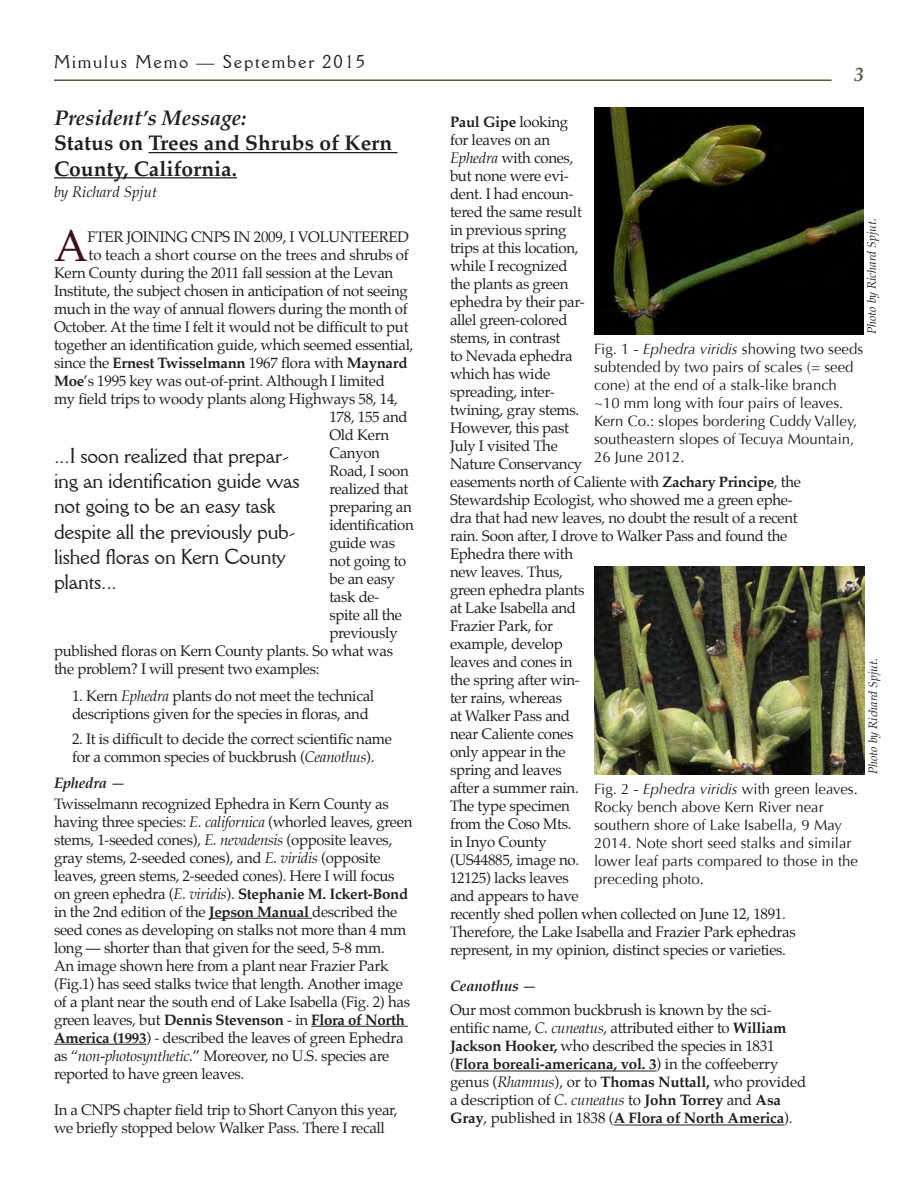
<style>
.page{position:relative;width:918px;height:1188px;background:#fff}
.page>*{position:absolute;margin:0;border:0;box-sizing:border-box;transform-origin:0 0}
.t1{font:43.5px "Palatino";color:#3b1121}
.Pull_Quotes{font:21px/25.2px "Della Robbia BT";letter-spacing:-.01em;color:#231f20}
.Article_Heading_2{font:700 21px/25.2px "Palatino";color:#231f20}
.Article_Heading_1{font:italic 700 21px "Palatino";color:#231f20}
.Event_-_Month{font:italic 700 19.5px "Palatino";color:#4f6137}
.Event_-_Month-2{font:18px "Della Robbia BT";letter-spacing:.1em;color:#231f20}
.t2{font:15px/18px "Palatino";letter-spacing:-.02em;color:#231f20}
.photo_caption{font:15px/18px "Optima";color:#231f20}
.t3{font:700 15px "Palatino";letter-spacing:-.02em;color:#231f20}
.t4{font:15px "Palatino";color:#231f20}
.t5{font:italic 700 15px "Palatino";letter-spacing:-.02em;color:#231f20}
.Article_-_author{font:italic 15px "Palatino";color:#231f20}
.photo_attribution{font:italic 12px "Palatino";color:#231f20}
.photo_caption-2{font:italic 12px "Palatino";color:#231f20}
.s1{font-weight:400}
.s2{font-weight:700}
.s3{font-style:italic}
</style>
<div class="page">
<hr style="left:54px;top:80px;width:778px;height:1px;background:#4f6137">
<hr style="left:148px;top:152px;width:250px;height:1px;background:#231f20">
<hr style="left:54px;top:177px;width:183px;height:1px;background:#231f20">
<hr style="left:209px;top:918px;width:103px;height:1px;background:#231f20">
<hr style="left:311px;top:1026px;width:97px;height:1px;background:#231f20">
<hr style="left:54px;top:1044px;width:92px;height:1px;background:#231f20">
<hr style="left:455px;top:1071px;width:201px;height:1px;background:#231f20">
<hr style="left:614px;top:1125px;width:170px;height:1px;background:#231f20">
<img style="left:594px;top:108px;width:270px;height:226px">
<img style="left:594px;top:566px;width:270px;height:208px">
<p class="Event_-_Month-2" style="left:54px;top:50px;width:313px">Mimulus Memo — September 2015</p>
<p class="Article_Heading_1" style="left:54px;top:101px;width:194px">President’s Message:</p>
<p class="Article_Heading_2" style="left:54px;top:130px;width:340px">Status on Trees and Shrubs of Kern<br>County, California.</p>
<p class="Article_-_author" style="left:54px;top:180px;width:105px">by Richard Spjut</p>
<p class="t1" style="left:54px;top:210px;width:35px">A</p>
<p class="t2" style="left:88px;top:228px;width:323px">FTER JOINING CNPS IN 2009, I VOLUNTEERED</p>
<p class="t4" style="left:88px;top:242px;width:322px">to teach a short course on the trees and shrubs of</p>
<p class="t2" style="left:54px;top:264px;width:341px">Kern County during the 2011 fall session at the Levan</p>
<p class="t2" style="left:54px;top:282px;width:355px">Institute, the subject chosen in anticipation of not seeing</p>
<p class="t2" style="left:54px;top:300px;width:355px">much in the way of annual flowers during the month of</p>
<p class="t2" style="left:54px;top:318px;width:356px">October. At the time I felt it would not be difficult to put</p>
<p class="t2" style="left:54px;top:336px;width:361px">together an identification guide, which seemed essential,</p>
<p class="t3" style="left:54px;top:350px;width:355px"><span class="s1">since the</span> Ernest Twisselmann <span class="s1">1967 flora with</span> Maynard</p>
<p class="t2" style="left:54px;top:372px;width:332px"><span class="s2">Moe</span>’s 1995 key was out-of-print. Although I limited</p>
<p class="t2" style="left:54px;top:390px;width:345px">my field trips to woody plants along Highways 58, 14,</p>
<p class="t2" style="left:329px;top:408px;width:80px">178, 155 and</p>
<p class="t2" style="left:329px;top:426px;width:61px">Old Kern</p>
<p class="t2" style="left:329px;top:444px;width:52px">Canyon</p>
<p class="t2" style="left:329px;top:462px;width:81px">Road, I soon</p>
<p class="t2" style="left:329px;top:480px;width:81px">realized that</p>
<p class="t2" style="left:329px;top:498px;width:84px">preparing an</p>
<p class="t2" style="left:329px;top:516px;width:86px">identification</p>
<p class="t2" style="left:329px;top:534px;width:67px">guide was</p>
<p class="t2" style="left:329px;top:552px;width:79px">not going to</p>
<p class="t2" style="left:329px;top:570px;width:67px">be an easy</p>
<p class="t2" style="left:329px;top:588px;width:52px">task de-</p>
<p class="t2" style="left:329px;top:606px;width:74px">spite all the</p>
<p class="t2" style="left:329px;top:624px;width:70px">previously</p>
<p class="t2" style="left:54px;top:642px;width:341px">published floras on Kern County plants. So what was</p>
<p class="t2" style="left:54px;top:660px;width:267px">the problem? I will present two examples:</p>
<p class="t2" style="left:72px;top:687px;width:304px">1. Kern <span class="s3">Ephedra</span> plants do not meet the technical descriptions given for the species in floras, and</p>
<p class="t2" style="left:72px;top:730px;width:322px">2. It is difficult to decide the correct scientific name for a common species of buckbrush (<span class="s3">Ceanothus</span>).</p>
<p class="t5" style="left:54px;top:771px;width:73px">Ephedra —</p>
<p class="t2" style="left:54px;top:795px;width:360px">Twisselmann recognized Ephedra in Kern County as having three species: <span class="s3">E. californica</span> (whorled leaves, green stems, 1-seeded cones), <span class="s3">E. nevadensis</span> (opposite leaves, gray stems, 2-seeded cones), and <span class="s3">E. viridis</span> (opposite leaves, green stems, 2-seeded cones). Here I will focus on green ephedra (<span class="s3">E. viridis</span>). <span class="s2">Stephanie M. Ickert-Bond </span>in the 2nd edition of the <span class="s2">Jepson Manual</span> described the seed cones as developing on stalks not more than 4 mm long — shorter than that given for the seed, 5-8 mm.<br>An image shown here from a plant near Frazier Park (Fig.1) has seed stalks twice that length. Another image of a plant near the south end of Lake Isabella (Fig. 2) has green leaves, but <span class="s2">Dennis Stevenson</span> - in <span class="s2">Flora of North America (1993</span>) - described the leaves of green Ephedra as “<span class="s3">non-photosynthetic.</span>” Moreover, no U.S. species are reported to have green leaves.</p>
<p class="t2" style="left:54px;top:1101px;width:345px">In a CNPS chapter field trip to Short Canyon this year, we briefly stopped below Walker Pass. There I recall</p>
<p class="Pull_Quotes" style="left:54px;top:443px;width:247px">...I soon realized that prepar&shy;ing an identification guide was not going to be an easy task despite all the previously pub&shy;lished floras on Kern County plants...</p>
<p class="Event_-_Month" style="left:854px;top:58px;width:11px">3</p>
<p class="t2" style="left:450px;top:113px;width:353px"><span class="s2">Paul Gipe</span> looking<br>for leaves on an<br><span class="s3">Ephedra</span> with cones,<br>but none were evi-<br>dent. I had encoun-<br>tered the same result<br>in previous spring<br>trips at this location,<br>while I recognized<br>the plants as green<br>ephedra by their par-<br>allel green-colored<br>stems, in contrast<br>to Nevada ephedra<br>which has wide<br>spreading, inter-<br>twining, gray stems.<br>However, this past<br>July I visited The<br>Nature Conservancy<br>easements north of Caliente with <span class="s2">Zachary Principe</span>, the<br>Stewardship Ecologist, who showed me a green ephe&shy;dra that had new leaves, no doubt the result of a recent rain. Soon after, I drove to Walker Pass and found the<br>Ephedra there with<br>new leaves. Thus,<br>green ephedra plants<br>at Lake Isabella and<br>Frazier Park, for<br>example, develop<br>leaves and cones in<br>the spring after win-<br>ter rains, whereas<br>at Walker Pass and<br>near Caliente cones<br>only appear in the<br>spring and leaves<br>after a summer rain.<br>The type specimen<br>from the Coso Mts.<br>in Inyo County<br>(US44885, image no.<br>12125) lacks leaves<br>and appears to have<br>recently shed pollen when collected on June 12, 1891.<br>Therefore, the Lake Isabella and Frazier Park ephedras represent, in my opinion, distinct species or varieties.</p>
<p class="t5" style="left:450px;top:974px;width:88px">Ceanothus —</p>
<p class="t2" style="left:450px;top:1001px;width:358px">Our most common buckbrush is known by the sci&shy;entific name, <span class="s3">C. cuneatus</span>, attributed either to <span class="s2">William Jackson Hooker,</span> who described the species in 1831 (<span class="s2">Flora boreali-americana, vol. 3</span>) in the coffeeberry genus (<span class="s3">Rhamnus</span>), or to <span class="s2">Thomas Nuttall,</span> who provided a description of <span class="s3">C. cuneatus</span> to <span class="s2">John Torrey</span> and <span class="s2">Asa Gray</span>, published in 1838 (<span class="s2">A Flora of North America</span>).</p>
<p class="photo_attribution" style="left:862px;top:334px;width:118px;rotate:-90deg">Photo by Richard Spjut.</p>
<p class="photo_caption" style="left:594px;top:340px;width:271px">Fig. 1 - <span class="s3">Ephedra viridis</span> showing two seeds subtended by two pairs of scales (= seed cone) at the end of a stalk-like branch ~10 mm long with four pairs of leaves.<br>Kern Co.: slopes bordering Cuddy Valley, southeastern slopes of Tecuya Mountain, 26 June 2012.</p>
<p class="photo_caption-2" style="left:864px;top:774px;width:118px;rotate:-90deg">Photo by Richard Spjut.</p>
<p class="photo_caption" style="left:594px;top:780px;width:266px">Fig. 2 - <span class="s3">Ephedra viridis</span> with green leaves.<br>Rocky bench above Kern River near southern shore of Lake Isabella, 9 May 2014. Note short seed stalks and similar lower leaf parts compared to those in the preceding photo.</p>
</div>
